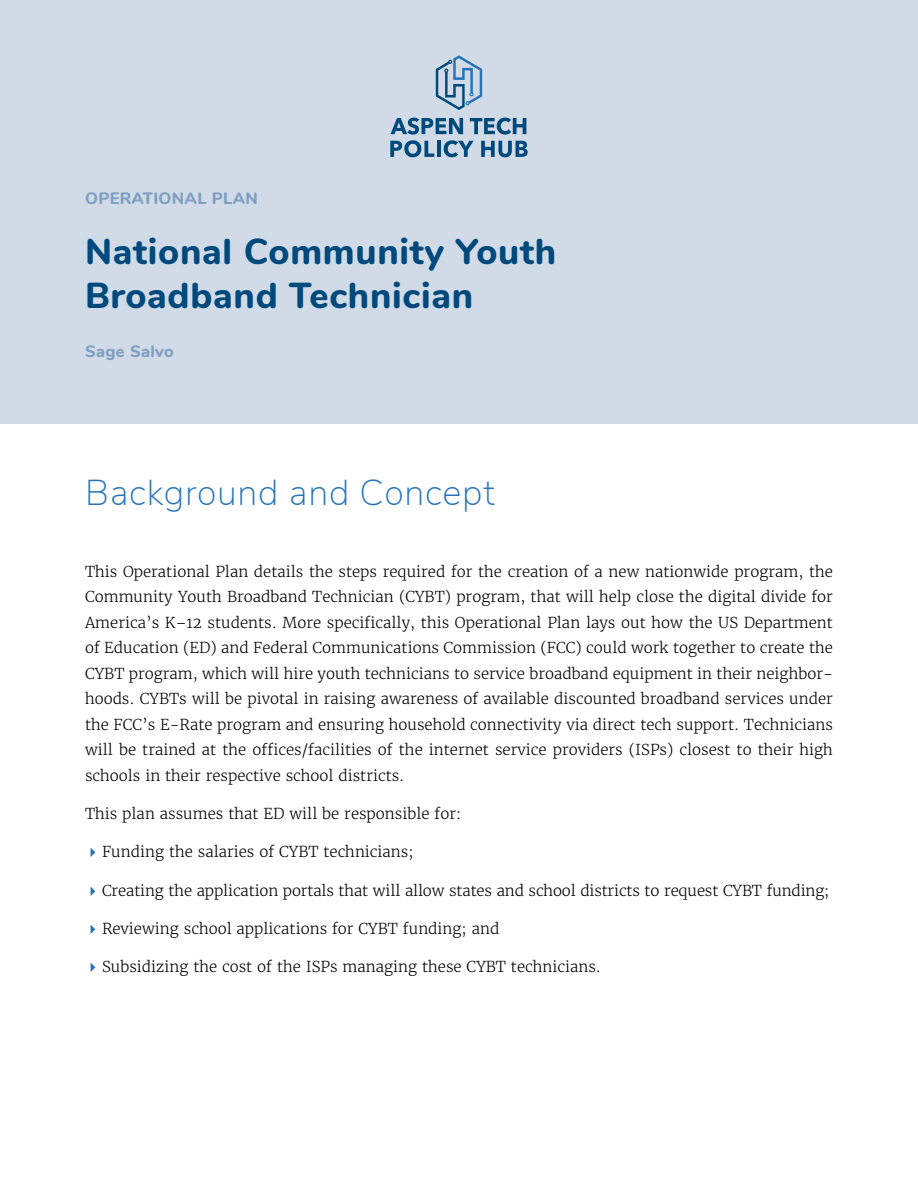
<style>
.page{position:relative;width:918px;height:1188px;background:#fff}
.page>*{position:absolute;margin:0;border:0;box-sizing:border-box;transform-origin:0 0}
.t1{font:800 36px/43.5px "Nunito";letter-spacing:.02em;color:#00497c}
.t2{font:200 36px "Nunito Sans";letter-spacing:.02em;color:#2574bb}
.t3{font:800 16.5px "Nunito";letter-spacing:.02em;color:#7f9ec1}
.t4{font:300 15px/25.5px "Merriweather";color:#000;text-align:justify}
</style>
<div class="page">
<div style="left:0;top:0;width:918px;height:423px;background:#d0dbe7"></div>
<svg style="left:436px;top:55px;width:46px;height:55px"></svg>
<svg style="left:390px;top:118px;width:138px;height:39px"></svg>
<p class="t3" style="left:85px;top:186px;width:174px">OPERATIONAL PLAN</p>
<h1 class="t1" style="left:85px;top:228px;width:473px">National Community Youth<br>Broadband Technician</h1>
<p class="t3" style="left:85px;top:339px;width:90px">Sage Salvo</p>
<h1 class="t2" style="left:85px;top:466px;width:411px">Background and Concept</h1>
<p class="t4" style="left:85px;top:559px;width:749px">This Operational Plan details the steps required for the creation of a new nationwide program, the Community Youth Broadband Technician (CYBT) program, that will help close the digital divide for America’s K–12 students. More specifically, this Operational Plan lays out how the US Department of Education (ED) and Federal Communications Commission (FCC) could work together to create the CYBT program, which will hire youth technicians to service broadband equipment in their neighbor&shy;hoods. CYBTs will be pivotal in raising awareness of available discounted broadband services under the FCC’s E-Rate program and ensuring household connectivity via direct tech support. Technicians will be trained at the offices/facilities of the internet service providers (ISPs) closest to their high schools in their respective school districts.</p>
<p class="t4" style="left:85px;top:801px;width:378px">This plan assumes that ED will be responsible for:</p>
<p class="t4" style="left:102px;top:839px;width:313px">Funding the salaries of CYBT technicians;</p>
<p class="t4" style="left:102px;top:877px;width:729px">Creating the application portals that will allow states and school districts to request CYBT funding;</p>
<p class="t4" style="left:102px;top:916px;width:399px">Reviewing school applications for CYBT funding; and</p>
<p class="t4" style="left:102px;top:954px;width:501px">Subsidizing the cost of the ISPs managing these CYBT technicians.</p>
</div>
